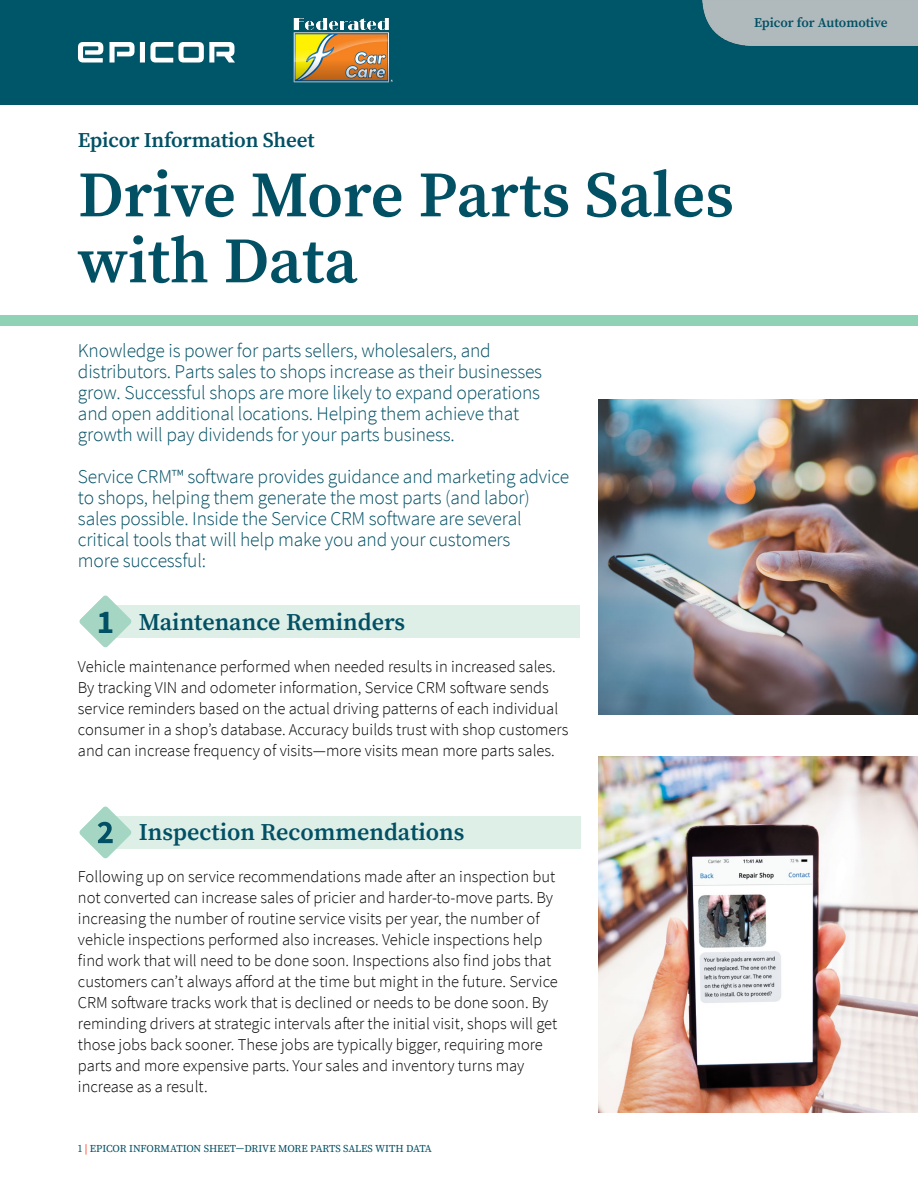
<style>
.page{position:relative;width:918px;height:1188px;background:#fff}
.page>*{position:absolute;margin:0;border:0;box-sizing:border-box;transform-origin:0 0}
.t1{font:600 64.5px/66px "Source Serif Pro";color:#025064}
.t2{font:700 33px "Source Sans Pro";color:#025064}
.t3{font:600 24px "Source Serif Pro";color:#025064}
.t4{font:600 21px "Source Serif Pro";letter-spacing:-.01em;color:#025064}
.t5{font:300 19.5px/21px "Source Sans Pro";letter-spacing:-.01em;color:#025064}
.t6{font:300 16.5px/21px "Source Sans Pro";color:#000}
.t7{font:600 13.35px "Source Serif Pro";color:#025064}
.t8{font:10.5px "Source Serif Pro";letter-spacing:-.01em;color:#025064}
.s1{color:#ff2102}
</style>
<div class="page">
<img style="left:598px;top:399px;width:320px;height:315px">
<img style="left:598px;top:756px;width:320px;height:357px">
<div style="left:0;top:0;width:918px;height:105px;background:#005669"></div>
<svg style="left:78px;top:42px;width:157px;height:20px"></svg>
<div style="left:0;top:315px;width:918px;height:11px;background:#90d2b5"></div>
<div style="left:112px;top:816px;width:468px;height:33px;background:#deefe8"></div>
<svg style="left:79px;top:806px;width:53px;height:53px"></svg>
<div style="left:112px;top:605px;width:468px;height:33px;background:#deefe8"></div>
<svg style="left:79px;top:595px;width:53px;height:53px"></svg>
<div style="left:703px;top:0;width:215px;height:45px;background:#b0babd"></div>
<img style="left:293px;top:18px;width:99px;height:65px">
<p class="t7" style="left:754px;top:13px;width:135px">Epicor for Automotive</p>
<p class="t4" style="left:78px;top:126px;width:238px">Epicor Information Sheet</p>
<h1 class="t1" style="left:78px;top:161px;width:658px">Drive More Parts Sales with Data</h1>
<p class="t5" style="left:78px;top:340px;width:466px">Knowledge is power for parts sellers, wholesalers, and distributors. Parts sales to shops increase as their businesses grow. Successful shops are more likely to expand operations and open additional locations. Helping them achieve that growth will pay dividends for your parts business.</p>
<p class="t5" style="left:78px;top:466px;width:493px">Service CRM™ software provides guidance and marketing advice to shops, helping them generate the most parts (and labor) sales possible. Inside the Service CRM software are several critical tools that will help make you and your customers<br>more successful:</p>
<h2 class="t2" style="left:97px;top:600px;width:19px">1</h2>
<h3 class="t3" style="left:139px;top:606px;width:268px">Maintenance Reminders</h3>
<p class="t6" style="left:78px;top:656px;width:492px">Vehicle maintenance performed when needed results in increased sales.<br>By tracking VIN and odometer information, Service CRM software sends service reminders based on the actual driving patterns of each individual consumer in a shop’s database. Accuracy builds trust with shop customers and can increase frequency of visits—more visits mean more parts sales.</p>
<h3 class="t3" style="left:139px;top:816px;width:327px">Inspection Recommendations</h3>
<p class="t6" style="left:78px;top:866px;width:481px">Following up on service recommendations made after an inspection but not converted can increase sales of pricier and harder-to-move parts. By increasing the number of routine service visits per year, the number of vehicle inspections performed also increases. Vehicle inspections help find work that will need to be done soon. Inspections also find jobs that customers can’t always afford at the time but might in the future. Service CRM software tracks work that is declined or needs to be done soon. By reminding drivers at strategic intervals after the initial visit, shops will get those jobs back sooner. These jobs are typically bigger, requiring more parts and more expensive parts. Your sales and inventory turns may increase as a result.</p>
<p class="t8" style="left:78px;top:1141px;width:355px">1 <span class="s1">|</span> EPICOR INFORMATION SHEET—DRIVE MORE PARTS SALES WITH DATA</p>
</div>
